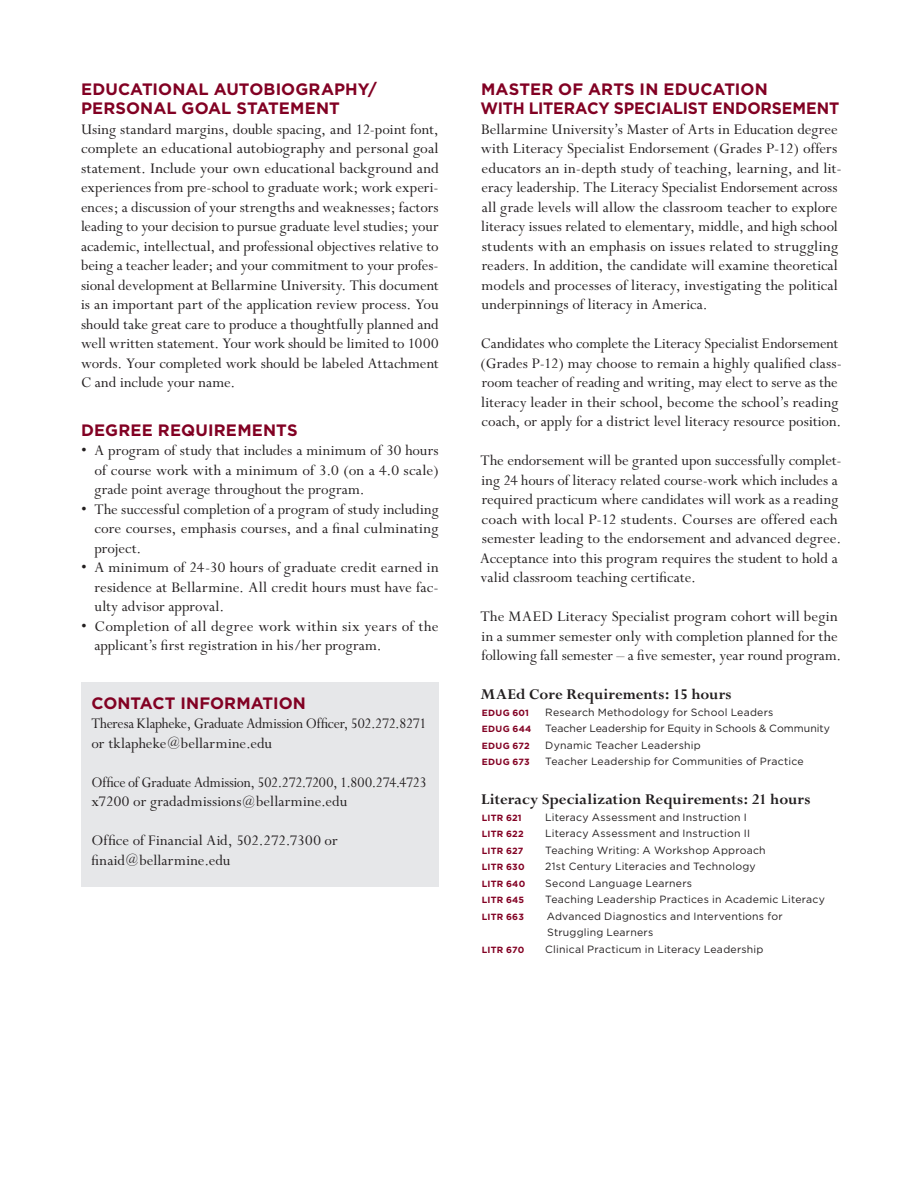
<style>
.page{position:relative;width:918px;height:1188px;background:#fff}
.page>*{position:absolute;margin:0;border:0;box-sizing:border-box;transform-origin:0 0}
.t1{font:16.5px/19.5px "Perpetua";letter-spacing:.005em;color:#231f20}
.t2{font:16.5px/19.5px "Perpetua";letter-spacing:.005em;color:#231f20;scale:.93 1}
.t3{font:700 16.5px/19.8px "Gotham";letter-spacing:.005em;color:#820123}
.t4{font:700 16.5px "Perpetua";color:#231f20}
.t5{font:10.5px/16.5px "Gotham";letter-spacing:.02em;color:#231f20}
.t6{font:700 9px "Gotham";letter-spacing:.02em;color:#820123}
.s1{font-size:13.5px}
</style>
<div class="page">
<div style="left:81px;top:683px;width:358px;height:204px;background:#e6e7e9"></div>
<p class="t3" style="left:81px;top:78px;width:297px">EDUCATIONAL AUTOBIOGRAPHY/<br>PERSONAL GOAL STAT</p>
<p class="t3" style="left:279px;top:98px;width:61px">EMENT</p>
<p class="t1" style="left:81px;top:120px;width:359px;text-align:justify">Using standard margins, double spacing, and 12-point font, complete an educational autobiography and personal goal statement. Include your own educational background and experiences from pre-school to graduate work; work experi&shy;ences; a discussion of your strengths and weaknesses; factors leading to your decision to pursue graduate level studies; your academic, intellectual, and professional objectives relative to being a teacher leader; and your commitment to your profes&shy;sional development at Bellarmine University. This document is an important part of the application review process. You should take great care to produce a thoughtfully planned and well written statement. Your work should be limited to 1000 words. Your completed work should be labeled Attachment C and include your name.</p>
<p class="t3" style="left:81px;top:420px;width:218px">DEGREE REQUIREMENTS</p>
<p class="t1" style="left:94px;top:441px;width:346px;text-align:justify;text-indent:-14px">• A program of study that includes a minimum of 30 hours of course work with a minimum of 3.0 (on a 4.0 scale) grade point average throughout the program.</p>
<p class="t1" style="left:94px;top:500px;width:346px;text-align:justify;text-indent:-13px">• The successful completion of a program of study including core courses, emphasis courses, and a final culminating project.</p>
<p class="t1" style="left:94px;top:558px;width:346px;text-align:justify;text-indent:-13px">• A minimum of 24-30 hours of graduate credit earned in residence at Bellarmine. All credit hours must have fac&shy;ulty advisor approval.</p>
<p class="t1" style="left:94px;top:617px;width:346px;text-indent:-13px">• Completion of all degree work within six years of the applicant’s first registration in his/her program.</p>
<p class="t3" style="left:92px;top:692px;width:216px">CONTACT INFORMATION</p>
<p class="t2" style="left:92px;top:714px;width:362px">Theresa Klapheke, Graduate Admission Officer, 502.272.8271 or tklapheke<span class="s1">@</span>bellarmine.edu</p>
<p class="t2" style="left:92px;top:773px;width:362px">Office of Graduate Admission, 502.272.7200, 1.800.274.4723 x7200 or gradadmissions<span class="s1">@</span>bellarmine.edu</p>
<p class="t1" style="left:91px;top:831px;width:248px">Office of Financial Aid, 502.272.7300 or finaid<span class="s1">@</span>bellarmine.edu</p>
<p class="t3" style="left:480px;top:78px;width:359px">MASTER OF ARTS IN EDUCATION<br>WITH LITERACY SPECIALIST ENDORSEMENT</p>
<p class="t1" style="left:481px;top:120px;width:363px">Bellarmine University’s Master of Arts in Education degree with Literacy Specialist Endorsement (Grades P-12) offers educators an in-depth study of teaching, learning, and lit&shy;eracy leadership. The Literacy Specialist Endorsement across all grade levels will allow the classroom teacher to explore literacy issues related to elementary, middle, and high school students with an emphasis on issues related to struggling readers. In addition, the candidate will examine theoretical models and processes of literacy, investigating the political underpinnings of literacy in America.</p>
<p class="t1" style="left:480px;top:335px;width:363px">Candidates who complete the Literacy Specialist Endorsement (Grades P-12) may choose to remain a highly qualified class&shy;room teacher of reading and writing, may elect to serve as the literacy leader in their school, become the school’s reading coach, or apply for a district level literacy resource position.</p>
<p class="t1" style="left:480px;top:452px;width:363px">The endorsement will be granted upon successfully complet&shy;ing 24 hours of literacy related course-work which includes a required practicum where candidates will work as a reading coach with local P-12 students. Courses are offered each semester leading to the endorsement and advanced degree.<br>Acceptance into this program requires the student to hold a valid classroom teaching certificate.</p>
<p class="t1" style="left:480px;top:608px;width:362px">The MAED Literacy Specialist program cohort will begin in a summer semester only with completion planned for the following fall semester – a five semester, year round program.</p>
<p class="t4" style="left:481px;top:686px;width:252px">MAEd Core Requirements: 15 hours</p>
<p class="t6" style="left:482px;top:708px;width:8px">EDU</p>
<p class="t6" style="left:503px;top:708px;width:28px">G 601</p>
<p class="t5" style="left:545px;top:704px;width:230px">Research Methodology for School Leaders</p>
<p class="t6" style="left:482px;top:724px;width:8px">EDU</p>
<p class="t6" style="left:503px;top:724px;width:30px">G 644</p>
<p class="t5" style="left:545px;top:720px;width:286px">Teacher Leadership for Equity in Schools &amp; Community</p>
<p class="t6" style="left:482px;top:741px;width:8px">EDU</p>
<p class="t6" style="left:503px;top:741px;width:29px">G 672</p>
<p class="t5" style="left:545px;top:737px;width:157px">Dynamic Teacher Leadership</p>
<p class="t6" style="left:482px;top:757px;width:49px">EDUG 673</p>
<p class="t5" style="left:545px;top:753px;width:260px">Teacher Leadership for Communities of Practice</p>
<p class="t4" style="left:481px;top:791px;width:331px">Literacy Specialization Requirements: 21 hours</p>
<p class="t6" style="left:482px;top:813px;width:41px">LITR 621</p>
<p class="t5" style="left:545px;top:809px;width:203px">Literacy Assessment and Instruction I</p>
<p class="t6" style="left:482px;top:829px;width:43px">LITR 622</p>
<p class="t5" style="left:545px;top:825px;width:206px">Literacy Assessment and Instruction II</p>
<p class="t6" style="left:482px;top:846px;width:43px">LITR 627</p>
<p class="t5" style="left:545px;top:842px;width:222px">Teaching Writing: A Workshop Approach</p>
<p class="t6" style="left:482px;top:862px;width:44px">LITR 630</p>
<p class="t5" style="left:545px;top:858px;width:212px">21st Century Literacies and Technology</p>
<p class="t6" style="left:482px;top:879px;width:45px">LITR 640</p>
<p class="t5" style="left:545px;top:875px;width:148px">Second Language Learners</p>
<p class="t6" style="left:482px;top:895px;width:44px">LITR 645</p>
<p class="t5" style="left:545px;top:891px;width:281px">Teaching Leadership Practices in Academic Literacy</p>
<p class="t6" style="left:482px;top:912px;width:44px">LITR 663</p>
<p class="t5" style="left:547px;top:908px;width:237px">Advanced Diagnostics and Interventions for<br>Struggling Learners</p>
<p class="t6" style="left:482px;top:945px;width:44px">LITR 670</p>
<p class="t5" style="left:545px;top:941px;width:220px">Clinical Practicum in Literacy Leadership</p>
</div>
